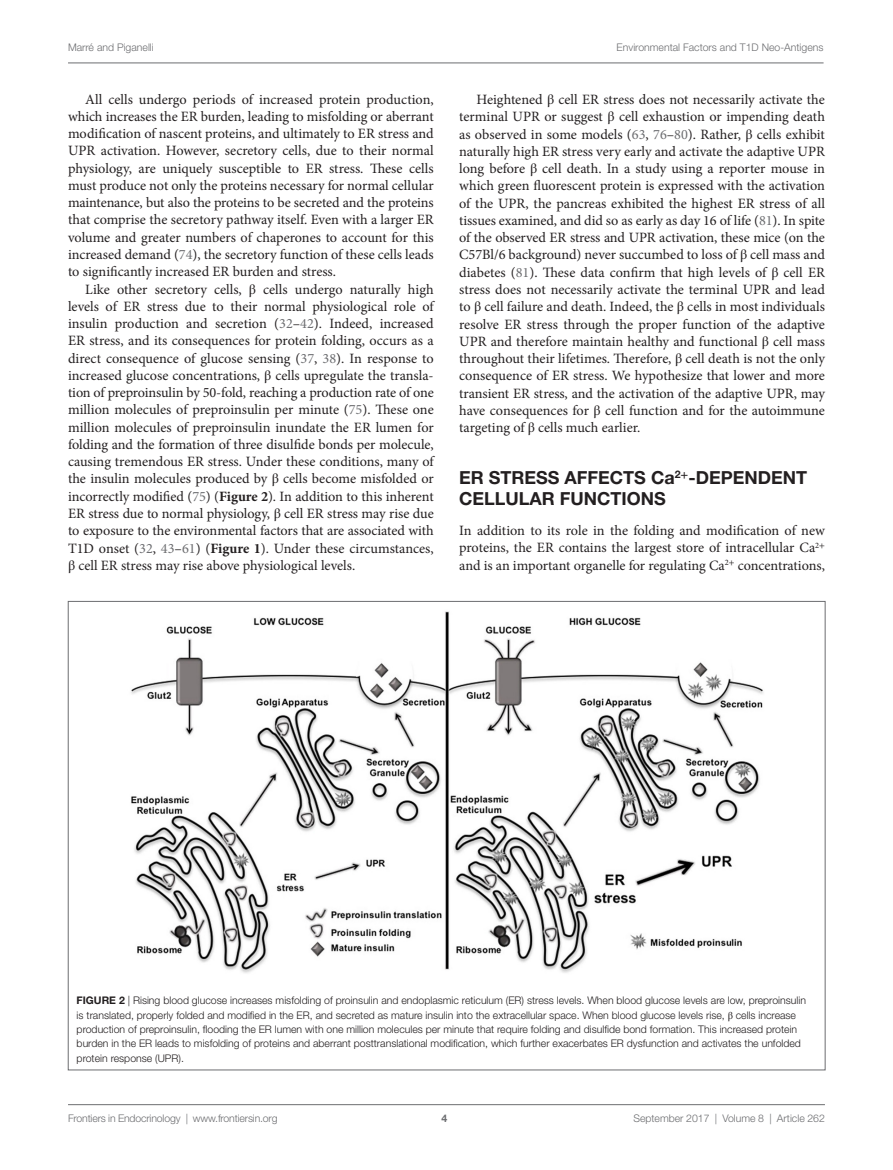
<style>
.page{position:relative;width:893px;height:1170px;background:#fff}
.page>*{position:absolute;margin:0;border:0;box-sizing:border-box;transform-origin:0 0}
.t1{font:700 18px "Helvetica Neue LT Std";color:#231f20}
.t2{font:14.25px/17.2px "Minion Pro";letter-spacing:-.005em;color:#231f20;text-align:justify}
.t3{font:300 10.5px/14.2px "Helvetica Neue LT Std";color:#231f20}
.t4{font:300 10.5px "Helvetica Neue LT Std";color:#6c6d70}
.t5{font:700 10.5px "Helvetica Neue LT Std";color:#6c6d70}
.s1{color:#6c6d70}
.s2{font-family:"STIX General"}
.s3{font-weight:700}
.s4{font-family:"STIX General";font-weight:400}
</style>
<div class="page">
<img style="left:131px;top:611px;width:633px;height:362px">
<hr style="left:68px;top:63px;width:756px;height:1px;background:#6c6d70">
<hr style="left:68px;top:1104px;width:757px;height:1px;background:#6c6d70">
<p class="t4" style="left:68px;top:41px;width:87px">Marré and Piganelli</p>
<p class="t4" style="left:617px;top:41px;width:208px">Environmental Factors and T1D Neo-Antigens</p>
<p class="t2" style="left:68px;top:90px;width:367px;text-indent:17px">All cells undergo periods of increased protein production, which increases the ER burden, leading to misfolding or aberrant modification of nascent proteins, and ultimately to ER stress and UPR activation. However, secretory cells, due to their normal physiology, are uniquely susceptible to ER stress. These cells must produce not only the proteins necessary for normal cellular maintenance, but also the proteins to be secreted and the proteins that comprise the secretory pathway itself. Even with a larger ER volume and greater numbers of chaperones to account for this increased demand (<span class="s1">74</span>), the secretory function of these cells leads to significantly increased ER burden and stress.</p>
<p class="t2" style="left:68px;top:280px;width:367px;text-indent:17px">Like other secretory cells, <span class="s2">β</span> cells undergo naturally high levels of ER stress due to their normal physiological role of insulin production and secretion (<span class="s1">32</span>–<span class="s1">42</span>). Indeed, increased ER stress, and its consequences for protein folding, occurs as a direct consequence of glucose sensing (<span class="s1">37</span>, <span class="s1">38</span>). In response to increased glucose concentrations, <span class="s2">β</span> cells upregulate the transla&shy;tion of preproinsulin by 50-fold, reaching a production rate of one million molecules of preproinsulin per minute (<span class="s1">75</span>). These one million molecules of preproinsulin inundate the ER lumen for folding and the formation of three disulfide bonds per molecule, causing tremendous ER stress. Under these conditions, many of the insulin molecules produced by <span class="s2">β</span> cells become misfolded or incorrectly modified (<span class="s1">75</span>) (<span class="s3">Figure 2</span>). In addition to this inherent ER stress due to normal physiology, <span class="s2">β</span> cell ER stress may rise due to exposure to the environmental factors that are associated with T1D onset (<span class="s1">32</span>, <span class="s1">43</span>–<span class="s1">61</span>) (<span class="s3">Figure 1</span>). Under these circumstances, <span class="s2">β</span> cell ER stress may rise above physiological levels.</p>
<p class="t2" style="left:459px;top:91px;width:367px;text-indent:17px">Heightened <span class="s2">β</span> cell ER stress does not necessarily activate the terminal UPR or suggest <span class="s2">β</span> cell exhaustion or impending death as observed in some models (<span class="s1">63</span>, <span class="s1">76</span>–<span class="s1">80</span>). Rather, <span class="s2">β</span> cells exhibit naturally high ER stress very early and activate the adaptive UPR long before <span class="s2">β</span> cell death. In a study using a reporter mouse in which green fluorescent protein is expressed with the activation of the UPR, the pancreas exhibited the highest ER stress of all tissues examined, and did so as early as day 16 of life (<span class="s1">81</span>). In spite of the observed ER stress and UPR activation, these mice (on the C57Bl/6 background) never succumbed to loss of <span class="s2">β</span> cell mass and diabetes (<span class="s1">81</span>). These data confirm that high levels of <span class="s2">β</span> cell ER stress does not necessarily activate the terminal UPR and lead to <span class="s2">β</span> cell failure and death. Indeed, the <span class="s2">β</span> cells in most individuals resolve ER stress through the proper function of the adaptive UPR and therefore maintain healthy and functional <span class="s2">β</span> cell mass throughout their lifetimes. Therefore, <span class="s2">β</span> cell death is not the only consequence of ER stress. We hypothesize that lower and more transient ER stress, and the activation of the adaptive UPR, may have consequences for <span class="s2">β</span> cell function and for the autoimmune targeting of <span class="s2">β</span> cells much earlier.</p>
<p class="t1" style="left:459px;top:466px;width:43px">ER STRESS</p>
<p class="t1" style="left:565px;top:466px;width:145px">AFFECTS CA<sup>2</sup><sup>+</sup>-DEPENDENT</p>
<p class="t1" style="left:459px;top:487px;width:25px">CELL</p>
<p class="t1" style="left:506px;top:487px;width:26px">ULAR</p>
<p class="t1" style="left:560px;top:487px;width:63px">FUNCTIONS</p>
<p class="t2" style="left:459px;top:522px;width:367px">In addition to its role in the folding and modification of new proteins, the ER contains the largest store of intracellular Ca<sup>2</sup><sup>+ </sup>and is an important organelle for regulating Ca<sup>2</sup><sup>+</sup> concentrations,</p>
<p class="t3" style="left:77px;top:993px;width:731px"><span class="s3">FIGURE 2</span> | Rising blood glucose increases misfolding of proinsulin and endoplasmic reticulum (ER) stress levels. When blood glucose levels are low, preproinsulin is translated, properly folded and modified in the ER, and secreted as mature insulin into the extracellular space. When blood glucose levels rise, <span class="s4">β</span> cells increase production of preproinsulin, flooding the ER lumen with one million molecules per minute that require folding and disulfide bond formation. This increased protein burden in the ER leads to misfolding of proteins and aberrant posttranslational modification, which further exacerbates ER dysfunction and activates the unfolded protein response (UPR).</p>
<p class="t4" style="left:68px;top:1111px;width:211px">Frontiers in Endocrinology | www.frontiersin.org</p>
<p class="t4" style="left:633px;top:1111px;width:193px">September 2017 | Volume 8 | Article 262</p>
<p class="t5" style="left:441px;top:1111px;width:7px">4</p>
</div>
